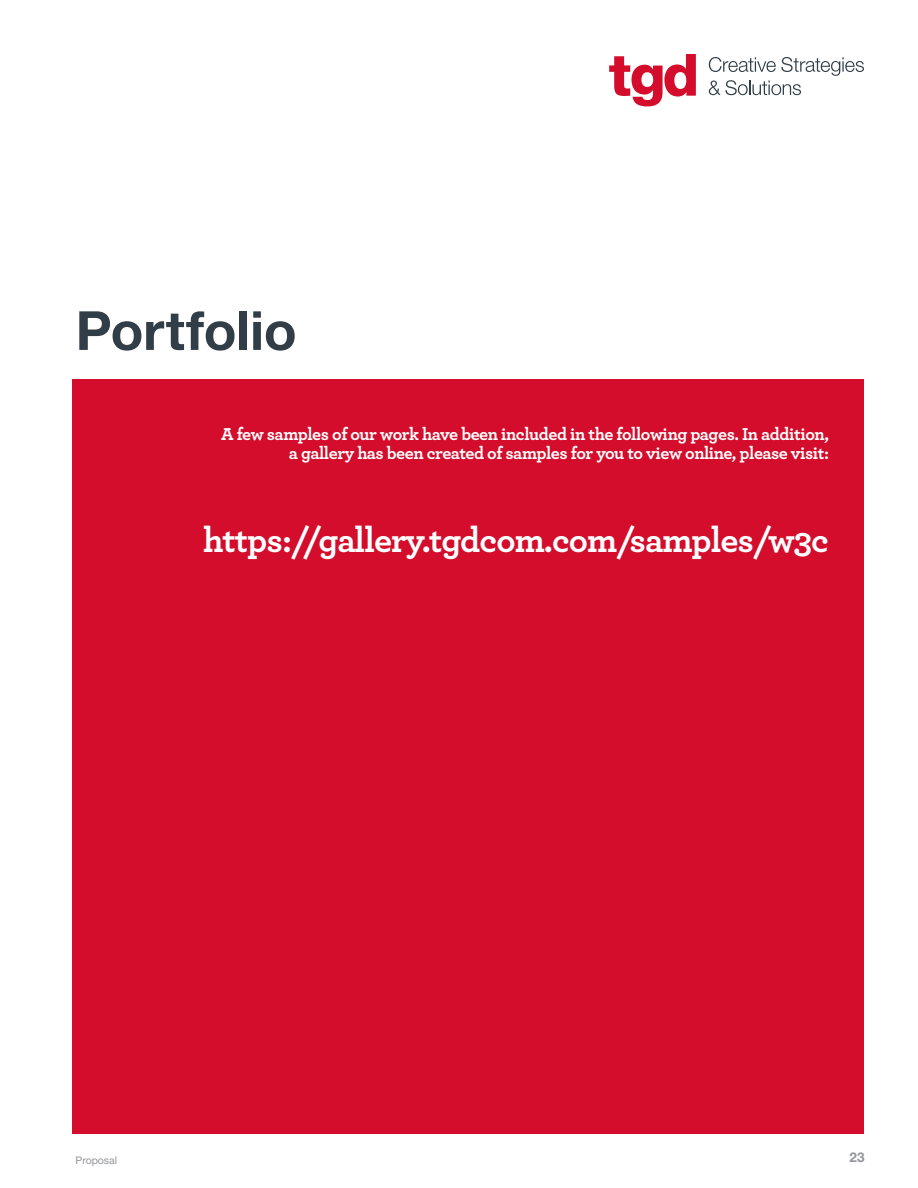
<style>
.page{position:relative;width:918px;height:1188px;background:#fff}
.page>*{position:absolute;margin:0;border:0;box-sizing:border-box;transform-origin:0 0}
.t1{font:700 54px "Helvetica Neue";letter-spacing:-.005em;color:#313e48}
.SUBhead{font:700 36px "Archer";letter-spacing:-.025em;color:#fff}
.SUBhead-2{font:700 18px/19.5px "Archer";letter-spacing:-.025em;color:#fff;text-align:right}
.t2{font:700 13.5px "Helvetica Neue LT Std";color:#939598}
.t3{font:10.5px "Helvetica Neue LT Std";color:#939598}
</style>
<div class="page">
<svg style="left:609px;top:54px;width:87px;height:52px"></svg>
<svg style="left:709px;top:57px;width:155px;height:38px"></svg>
<div style="left:73px;top:379px;width:791px;height:755px;background:#d30d2b"></div>
<p class="t1" style="left:76px;top:288px;width:223px">Portfolio</p>
<p class="SUBhead-2" style="left:221px;top:423px;width:609px">A few samples of our work have been included in the following pages. In addition, a gallery has been created of samples for you to view online, please visit:</p>
<p class="SUBhead" style="left:203px;top:512px;width:627px">https://gallery.tgdcom.com/samples/w3c</p>
<p class="t3" style="left:76px;top:1154px;width:43px">Proposal</p>
<p class="t2" style="left:850px;top:1149px;width:17px">23</p>
</div>
